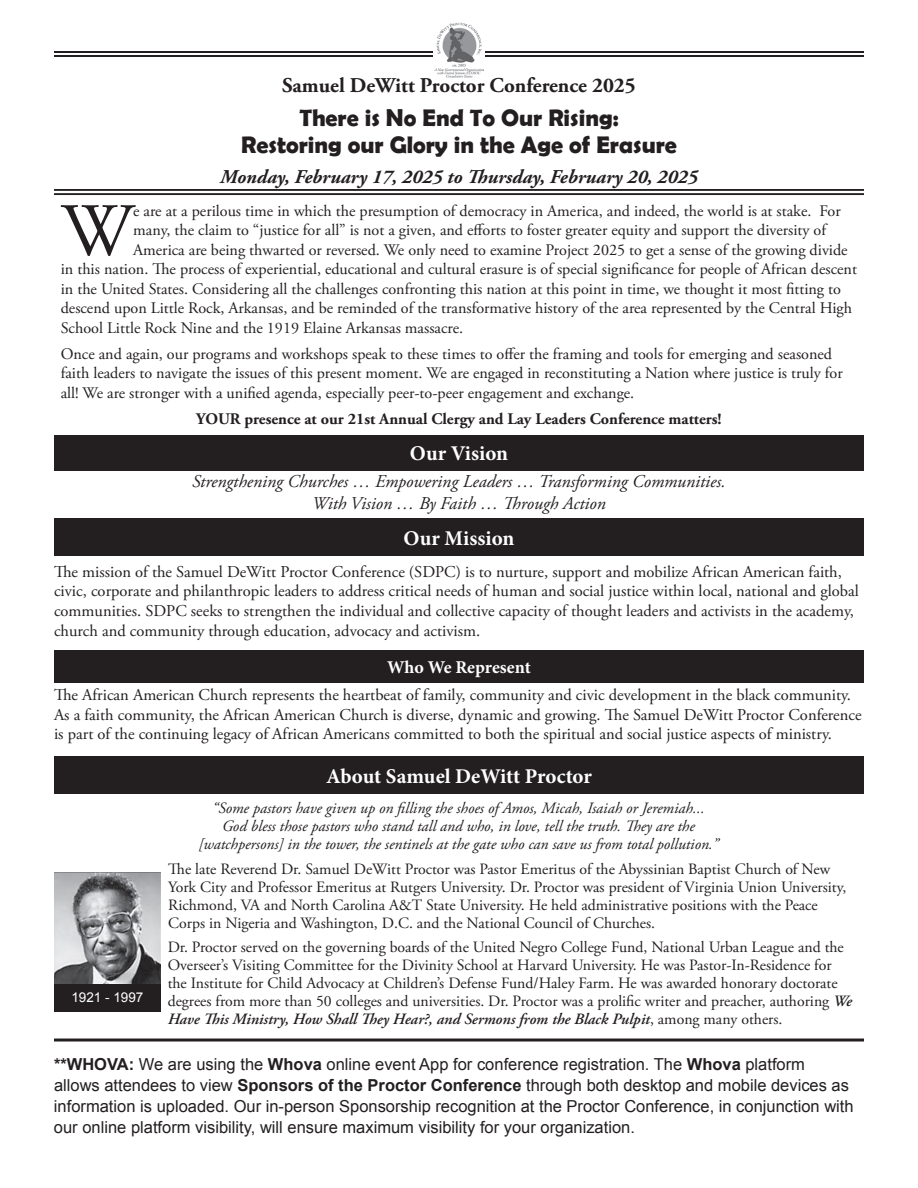
<style>
.page{position:relative;width:918px;height:1188px;background:#fff}
.page>*{position:absolute;margin:0;border:0;box-sizing:border-box;transform-origin:0 0}
.t1{font:75px "Adobe Garamond Pro";color:#231f20}
.t2{font:700 24px/27px "Berlin Sans FB Demi";color:#231f20;text-align:center}
.t3{font:700 21px "Minion Pro";color:#fff}
.t4{font:700 21px "Adobe Garamond Pro";color:#231f20}
.t5{font:italic 700 19.5px "Adobe Garamond Pro";color:#231f20}
.t6{font:italic 18px/21.6px "Adobe Garamond Pro";color:#231f20;text-align:center}
.t7{font:700 18px "Minion Pro";letter-spacing:-.01em;color:#fff}
.t8{font:16.5px/19.8px "Adobe Garamond Pro";color:#231f20}
.t9{font:16.5px/21px "Arial";color:#231f20}
.t10{font:16.2px/19.5px "Adobe Garamond Pro";color:#231f20}
.t11{font:700 16.2px "Adobe Garamond Pro";color:#231f20}
.t12{font:15.75px/18px "Adobe Garamond Pro";color:#231f20}
.t13{font:italic 15.75px/18px "Adobe Garamond Pro";color:#231f20;text-align:center}
.t14{font:italic 600 15.75px "Adobe Garamond Pro";color:#231f20}
.t15{font:13.5px "Arial";color:#fff}
.s1{font-weight:600;font-style:italic}
.s2{font-weight:400;font-style:normal}
.s3{font-weight:700}
</style>
<div class="page">
<div style="left:54px;top:756px;width:810px;height:38px;background:#231f20"></div>
<div style="left:54px;top:650px;width:810px;height:33px;background:#231f20"></div>
<div style="left:54px;top:518px;width:810px;height:38px;background:#231f20"></div>
<div style="left:54px;top:435px;width:810px;height:35px;background:#231f20"></div>
<img style="left:54px;top:872px;width:107px;height:112px">
<div style="left:54px;top:984px;width:107px;height:27px;background:#231f20"></div>
<hr style="left:54px;top:189px;width:810px;height:2px;background:#231f20">
<hr style="left:54px;top:193px;width:810px;height:2px;background:#231f20">
<hr style="left:54px;top:51px;width:810px;height:2px;background:#231f20">
<hr style="left:54px;top:55px;width:810px;height:2px;background:#231f20">
<div style="left:433px;top:22px;width:52px;height:57px;background:#fff"></div>
<img style="left:435px;top:22px;width:48px;height:56px">
<hr style="left:54px;top:1039px;width:810px;height:3px;background:#231f20">
<p class="t4" style="left:282px;top:73px;width:355px">Samuel DeWitt Proctor Conference 2025</p>
<h2 class="t2" style="left:241px;top:104px;width:437px">There is No End To Our Rising:<br>Restoring our Glory in the Age of Erasure</h2>
<p class="t5" style="left:220px;top:165px;width:244px">Monday, February 17, 2025 to</p>
<p class="t5" style="left:487px;top:165px;width:212px">ursday, February 20, 2025</p>
<p class="t10" style="left:133px;top:201px;width:709px">e are at a perilous time in which the presumption of democracy in America, and indeed, the world is at stake. For</p>
<p class="t10" style="left:133px;top:221px;width:694px">many, the claim to “justice for all” is not a given, and efforts to foster greater equity and support the diversity of</p>
<p class="t10" style="left:133px;top:240px;width:716px">America are being thwarted or reversed. We only need to examine Project 2025 to get a sense of the growing divide</p>
<p class="t10" style="left:61px;top:260px;width:798px">in this nation. The process of experiential, educational and cultural erasure is of special significance for people of African descent</p>
<p class="t10" style="left:61px;top:279px;width:782px">in the United States. Considering all the challenges confronting this nation at this point in time, we thought it most fitting to</p>
<p class="t10" style="left:61px;top:299px;width:793px">descend upon Little Rock, Arkansas, and be reminded of the transformative history of the area represented by the Central High</p>
<p class="t10" style="left:61px;top:318px;width:404px">School Little Rock Nine and the 1919 Elaine Arkansas massacre.</p>
<p class="t10" style="left:61px;top:345px;width:784px">Once and again, our programs and workshops speak to these times to offer the framing and tools for emerging and seasoned faith leaders to navigate the issues of this present moment. We are engaged in reconstituting a Nation where justice is truly for all! We are stronger with a unified agenda, especially peer-to-peer engagement and exchange.</p>
<p class="t11" style="left:196px;top:410px;width:527px">YOUR presence at our 21st Annual Clergy and Lay Leaders Conference matters!</p>
<h1 class="t1" style="left:61px;top:186px;width:73px">W</h1>
<p class="t3" style="left:410px;top:439px;width:100px">Our Vision</p>
<p class="t6" style="left:192px;top:471px;width:535px">Strengthening Churches … Empowering Leaders … Transforming Communities.<br>With Vision … By Faith … rough Action</p>
<p class="t3" style="left:404px;top:523px;width:112px">Our Mission</p>
<p class="t8" style="left:54px;top:562px;width:806px">The mission of the Samuel DeWitt Proctor Conference (SDPC) is to nurture, support and mobilize African American faith, civic, corporate and philanthropic leaders to address critical needs of human and social justice within local, national and global communities. SDPC seeks to strengthen the individual and collective capacity of thought leaders and activists in the academy, church and community through education, advocacy and activism.</p>
<p class="t7" style="left:387px;top:654px;width:145px">Who We Represent</p>
<p class="t8" style="left:54px;top:685px;width:809px">The African American Church represents the heartbeat of family, community and civic development in the black community.<br>As a faith community, the African American Church is diverse, dynamic and growing. The Samuel DeWitt Proctor Conference is part of the continuing legacy of African Americans committed to both the spiritual and social justice aspects of ministry.</p>
<p class="t15" style="left:71px;top:989px;width:74px">1921 - 1997</p>
<p class="t3" style="left:326px;top:761px;width:267px">About Samuel DeWitt Proctor</p>
<p class="t13" style="left:198px;top:799px;width:522px">“Some pastors have given up on filling the shoes of Amos, Micah, Isaiah or Jeremiah...<br>God bless those pastors who stand tall and who, in love, tell the truth. ey are the [watchpersons] in the tower, the sentinels at the gate who can save us from total pollution.”</p>
<p class="t12" style="left:168px;top:860px;width:680px">The late Reverend Dr. Samuel DeWitt Proctor was Pastor Emeritus of the Abyssinian Baptist Church of New York City and Professor Emeritus at Rutgers University. Dr. Proctor was president of Virginia Union University, Richmond, VA and North Carolina A&amp;T State University. He held administrative positions with the Peace Corps in Nigeria and Washington, D.C. and the National Council of Churches.</p>
<p class="t12" style="left:168px;top:939px;width:686px">Dr. Proctor served on the governing boards of the United Negro College Fund, National Urban League and the Overseer’s Visiting Committee for the Divinity School at Harvard University. He was Pastor-In-Residence for the Institute for Child Advocacy at Children’s Defense Fund/Haley Farm. He was awarded honorary doctorate degrees from more than 50 colleges and universities. Dr. Proctor was a prolific writer and preacher, authoring <span class="s1">We Have</span></p>
<p class="t14" style="left:219px;top:1010px;width:139px">is Ministry, How Shall</p>
<p class="t14" style="left:377px;top:1010px;width:407px">ey Hear?, and Sermons from the Black Pulpit<span class="s2">, among many others.</span></p>
<p class="t9" style="left:54px;top:1054px;width:801px"><span class="s3">**WHOVA:</span> We are using the <span class="s3">Whova</span> online event App for conference registration. The <span class="s3">Whova</span> platform allows attendees to view <span class="s3">Sponsors of the Proctor Conference</span> through both desktop and mobile devices as information is uploaded. Our in-person Sponsorship recognition at the Proctor Conference, in conjunction with our online platform visibility, will ensure maximum visibility for your organization.</p>
</div>
